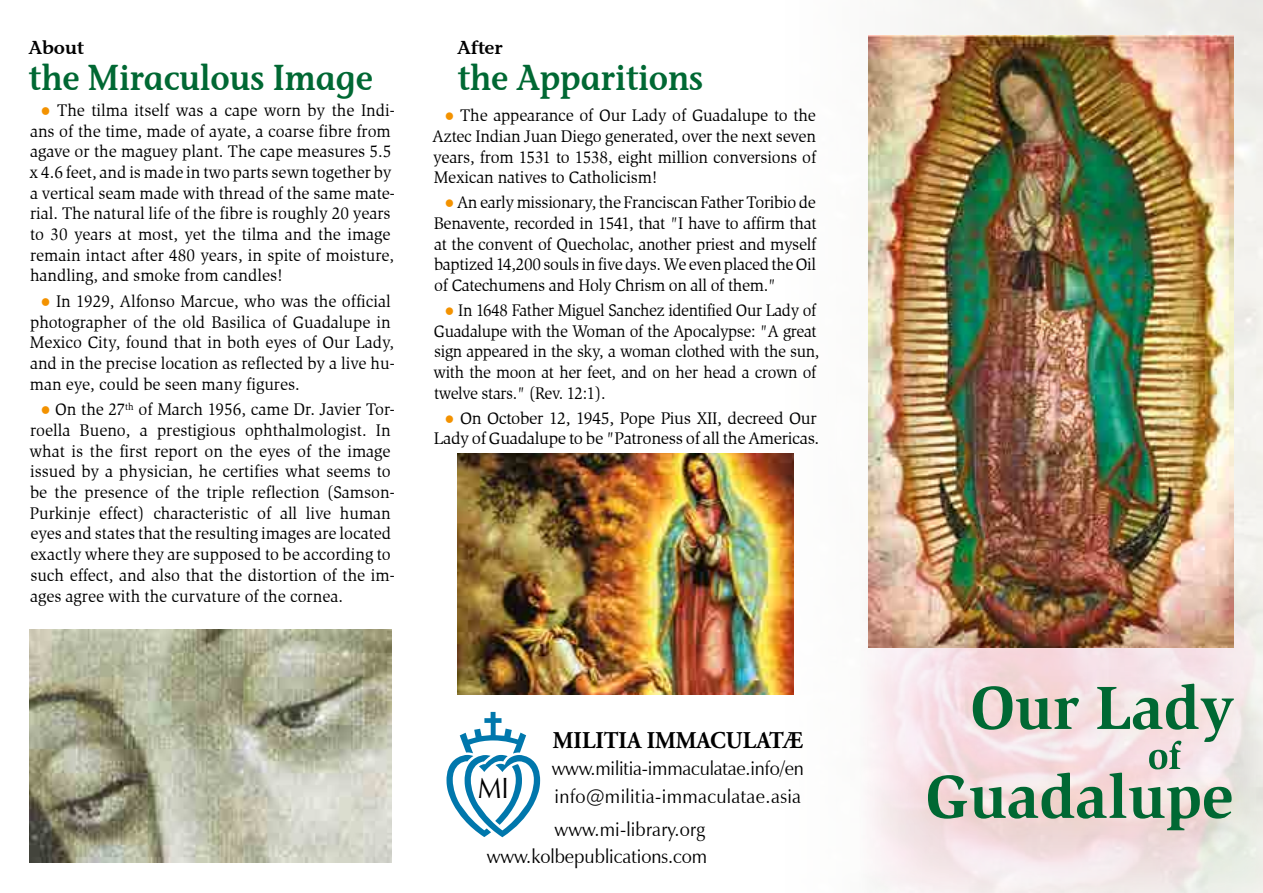
<style>
.page{position:relative;width:1263px;height:893px;background:#fff}
.page>*{position:absolute;margin:0;border:0;box-sizing:border-box;transform-origin:0 0}
.t1{font:37.5px "Stone Informal Itc TEE Semi";color:#006833;scale:.9 1}
.t2{font:29.25px "Zapf Humanist 601 BT";color:#000;scale:.91 1}
.t3{font:700 24px "Adobe Garamond Pro";color:#000;scale:.95 1}
.t4{font:19.5px/27.6px "Zapf Humanist 601 L2";color:#000;scale:.95 1}
.t5{font:19.5px "Stone Informal Itc TEE Semi";color:#000}
.t6{font:17.25px/20.7px "Slimbach Itc TEE";color:#000}
.t7{font:17.25px/20.7px "Slimbach Itc TEE";letter-spacing:-.02em;color:#000;scale:.95 1}
.t8{font:17.25px/20.7px "Slimbach Itc TEE";letter-spacing:-.02em;color:#000;text-align:center}
.s1{font-family:"Palatino Linotype";font-size:17.7px;color:#f39200}
.s2{font-family:"Palatino Linotype";color:#f39200}
</style>
<div class="page">
<img style="left:779px;top:0;width:484px;height:893px">
<img style="left:869px;top:35px;width:364px;height:612px">
<div style="left:945px;top:657px;width:314px;height:111px;background:#f39200;opacity:.14"></div>
<img style="left:30px;top:629px;width:361px;height:234px">
<div style="left:900px;top:746px;width:359px;height:111px;background:#f39200;opacity:.14"></div>
<svg style="left:928px;top:684px;width:306px;height:146px;background:#c1c5bb"></svg>
<img style="left:458px;top:454px;width:335px;height:240px">
<svg style="left:446px;top:712px;width:94px;height:125px"></svg>
<p class="t5" style="left:29px;top:36px;width:57px">About</p>
<h1 class="t1" style="left:29px;top:55px;width:384px">the Miraculous Image</h1>
<p class="t6" style="left:30px;top:100px;width:367px;text-indent:11px"><span class="s1">●</span> The tilma itself was a cape worn by the Indi&shy;ans of the time, made of ayate, a coarse fibre from agave or the maguey plant. The cape measures 5.5 x 4.6 feet, and is made in two parts sewn together by a vertical seam made with thread of the same mate&shy;rial. The natural life of the fibre is roughly 20 years to 30 years at most, yet the tilma and the image remain intact after 480 years, in spite of moisture, handling, and smoke from candles!</p>
<p class="t6" style="left:30px;top:291px;width:366px;text-indent:11px"><span class="s1">●</span> In 1929, Alfonso Marcue, who was the official photographer of the old Basilica of Guadalupe in Mexico City, found that in both eyes of Our Lady, and in the precise location as reflected by a live hu&shy;man eye, could be seen many figures.</p>
<p class="t6" style="left:30px;top:399px;width:366px;text-indent:11px"><span class="s1">●</span> On the 27<sup>th</sup> of March 1956, came Dr. Javier Tor&shy;roella Bueno, a prestigious ophthalmologist. In what is the first report on the eyes of the image issued by a physician, he certifies what seems to be the presence of the triple reflection (Samson-Purkinje effect) characteristic of all live human eyes and states that the resulting images are located exactly where they are supposed to be according to such effect, and also that the distortion of the im&shy;ages agree with the curvature of the cornea.</p>
<p class="t5" style="left:457px;top:36px;width:47px">After</p>
<h1 class="t1" style="left:457px;top:55px;width:275px">the Apparitions</h1>
<p class="t6" style="left:433px;top:105px;width:385px;text-align:justify;text-indent:12px"><span class="s2">●</span> The appearance of Our Lady of Guadalupe to the Aztec Indian Juan Diego generated, over the next seven years, from 1531 to 1538, eight million conversions of Mexican natives to Catholicism!</p>
<p class="t6" style="left:434px;top:192px;width:384px;text-align:justify;text-indent:11px"><span class="s2">●</span> An early missionary, the Franciscan Father Toribio de Benavente, recorded in 1541, that "I have to affirm that at the convent of Quecholac, another priest and myself baptized 14,200 souls in five days. We even placed the Oil of Catechumens and Holy Chrism on all of them."</p>
<p class="t7" style="left:434px;top:300px;width:408px;text-indent:11px"><span class="s2">●</span> In 1648 Father Miguel Sanchez identified Our Lady of Guadalupe with the Woman of the Apocalypse: "A great sign appeared in the sky, a woman clothed with the sun, with the moon at her feet, and on her head a crown of twelve stars." (Rev. 12:1).</p>
<p class="t8" style="left:434px;top:408px;width:387px"><span class="s2">●</span> On October 12, 1945, Pope Pius XII, decreed Our<br>Lady of Guadalupe to be "Patroness of all the Americas.</p>
<h3 class="t3" style="left:553px;top:726px;width:265px">MILITIA IMMACULATÆ</h3>
<p class="t4" style="left:552px;top:755px;width:267px">www.militia-immaculatae.info/en info@militia-immaculatae.asia</p>
<p class="t4" style="left:487px;top:815px;width:233px;text-align:right">www.mi-library.org www.kolbepublications.com</p>
<h2 class="t2" style="left:478px;top:770px;width:35px">MI</h2>
</div>
